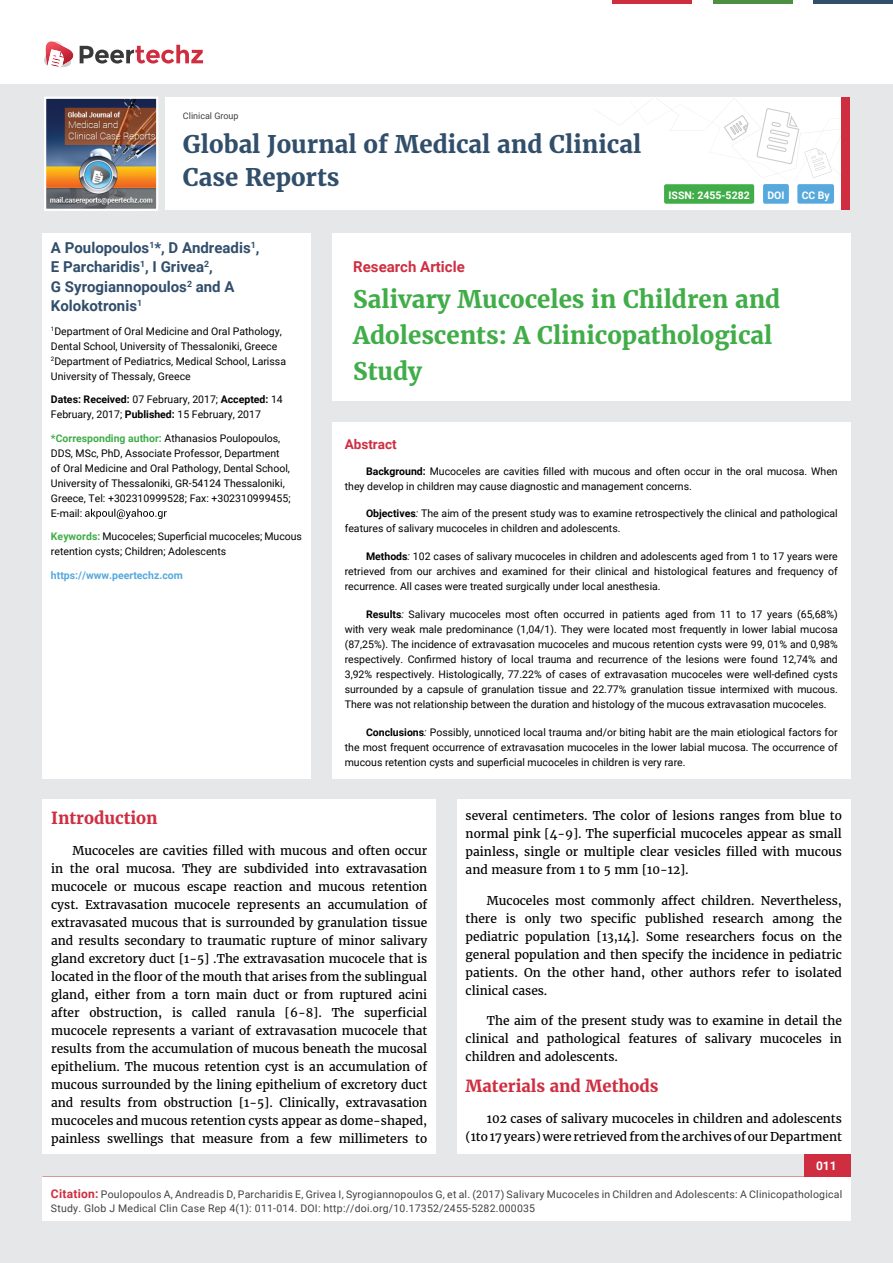
<style>
.page{position:relative;width:893px;height:1263px;background:#e6e7e8}
.page>*{position:absolute;margin:0;border:0;box-sizing:border-box;transform-origin:0 0}
.t1{font:700 24px/36px "Merriweather";color:#41ad49}
.t2{font:700 24px/33px "Merriweather";color:#314e6b}
.t3{font:700 16.5px "Merriweather";color:#cf2e41}
.t4{font:700 15px/19.5px "Roboto";color:#314e6b}
.t5{font:700 15px "Roboto";color:#cf2e41}
.t6{font:700 13.5px "Roboto";color:#cf2e41}
.t7{font:12px/18px "Merriweather";color:#000;text-align:justify}
.t8{font:700 12px "Roboto";color:#fff}
.t9{font:10.5px/15px "Roboto";color:#000}
.t10{font:10.5px/13.5px "Roboto";letter-spacing:.02em;color:#414042}
.t11{font:700 10.5px "Roboto";color:#56a8dd}
.t12{font:700 10.5px "Roboto";color:#fff}
.t13{font:9px "Roboto";color:#414042}
.s1{font-weight:700}
.s2{font-weight:700;color:#41ad49}
.s3{font-style:italic}
.s4{font-weight:700;font-size:12px;color:#cf2e41}
</style>
<div class="page">
<div style="left:165px;top:98px;width:684px;height:112px;background:#fff"></div>
<svg style="left:596px;top:99px;width:245px;height:79px"></svg>
<div style="left:841px;top:98px;width:8px;height:112px;background:#cf2e41"></div>
<img style="left:47px;top:100px;width:108px;height:108px">
<div style="left:44px;top:97px;width:114px;height:114px;border:2px solid #fff"></div>
<div style="left:0;top:0;width:893px;height:83px;background:#fff"></div>
<svg style="left:44px;top:41px;width:159px;height:27px"></svg>
<div style="left:664px;top:184px;width:90px;height:20px;background:#41ad49;border-radius:2px"></div>
<div style="left:763px;top:184px;width:26px;height:20px;background:#56a8dd;border-radius:2px"></div>
<div style="left:797px;top:184px;width:37px;height:20px;background:#56a8dd;border-radius:2px"></div>
<hr style="left:713px;top:0;width:79px;height:3px;background:#4d9041">
<hr style="left:612px;top:0;width:80px;height:3px;background:#cf2e41">
<hr style="left:813px;top:0;width:80px;height:3px;background:#314e6b">
<div style="left:804px;top:1154px;width:46px;height:43px;background:#cf2e41"></div>
<div style="left:42px;top:1177px;width:809px;height:43px;background:#fff"></div>
<div style="left:332px;top:422px;width:518px;height:356px;background:#fff"></div>
<div style="left:332px;top:233px;width:518px;height:168px;background:#fff"></div>
<div style="left:42px;top:233px;width:269px;height:545px;background:#fff"></div>
<svg style="left:85px;top:509px;width:82px;height:10px"></svg>
<div style="left:43px;top:800px;width:393px;height:354px;background:#fff"></div>
<div style="left:457px;top:800px;width:393px;height:354px;background:#fff"></div>
<p class="t13" style="left:183px;top:111px;width:57px">Clinical Group</p>
<h1 class="t2" style="left:183px;top:128px;width:460px">Global Journal of Medical and Clinical<br>Case Reports</h1>
<p class="t12" style="left:668px;top:189px;width:83px">ISSN: 2455-5282</p>
<p class="t12" style="left:767px;top:189px;width:19px">DOI</p>
<p class="t12" style="left:802px;top:189px;width:29px">CC By</p>
<h3 class="t4" style="left:51px;top:238px;width:210px">A Poulopoulos<sup>1</sup>*, D Andreadis<sup>1</sup>,<br>E Parcharidis<sup>1</sup>, I Grivea<sup>2</sup>,<br>G Syrogiannopoulos<sup>2</sup> and A<br>Kolokotronis<sup>1</sup></h3>
<p class="t9" style="left:51px;top:324px;width:237px"><sup>1</sup>Department of Oral Medicine and Oral Pathology, Dental School, University of Thessaloniki, Greece <sup>2</sup>Department of Pediatrics, Medical School, Larissa University of Thessaly, Greece</p>
<p class="t9" style="left:51px;top:392px;width:233px"><span class="s1">Dates: Received:</span> 07 February, 2017; <span class="s1">Accepted:</span> 14<br>February, 2017; <span class="s1">Published:</span> 15 February, 2017</p>
<p class="t9" style="left:51px;top:431px;width:241px"><span class="s2">*Corresponding author:</span> Athanasios Poulopoulos, DDS, MSc, PhD, Associate Professor, Department of Oral Medicine and Oral Pathology, Dental School, University of Thessaloniki, GR-54124 Thessaloniki, Greece, Tel: +302310999528; Fax: +302310999455; E-mail:</p>
<p class="t9" style="left:51px;top:529px;width:253px"><span class="s2">Keywords:</span> Mucoceles; Superficial mucoceles; Mucous retention cysts; Children; Adolescents</p>
<p class="t11" style="left:51px;top:569px;width:133px">https://www.peertechz.com</p>
<h3 class="t5" style="left:353px;top:258px;width:113px">Research Article</h3>
<h1 class="t1" style="left:353px;top:281px;width:429px">Salivary Mucoceles in Children and<br>Adolescents: A Clinicopathological<br>Study</h1>
<p class="t6" style="left:345px;top:436px;width:53px">Abstract</p>
<p class="t9" style="left:345px;top:463px;width:494px;text-indent:21px"><span class="s1">Background:</span> Mucoceles are cavities filled with mucous and often occur in the oral mucosa. When they develop in children may cause diagnostic and management concerns.</p>
<p class="t9" style="left:345px;top:506px;width:494px;text-indent:21px"><span class="s1">Objectives</span><span class="s3">:</span> The aim of the present study was to examine retrospectively the clinical and pathological features of salivary mucoceles in children and adolescents.</p>
<p class="t9" style="left:345px;top:549px;width:494px;text-align:justify;text-indent:21px"><span class="s1">Methods</span><span class="s3">:</span> 102 cases of salivary mucoceles in children and adolescents aged from 1 to 17 years were retrieved from our archives and examined for their clinical and histological features and frequency of recurrence. All cases were treated surgically under local anesthesia.</p>
<p class="t9" style="left:345px;top:607px;width:495px;text-align:justify;text-indent:21px"><span class="s1">Results</span><span class="s3">:</span> Salivary mucoceles most often occurred in patients aged from 11 to 17 years (65,68%) with very weak male predominance (1,04/1). They were located most frequently in lower labial mucosa (87,25%). The incidence of extravasation mucoceles and mucous retention cysts were 99, 01% and 0,98% respectively. Confirmed history of local trauma and recurrence of the lesions were found 12,74% and 3,92% respectively. Histologically, 77.22% of cases of extravasation mucoceles were well-defined cysts surrounded by a capsule of granulation tissue and 22.77% granulation tissue intermixed with mucous.<br>There was not relationship between the duration and histology of the mucous extravasation mucoceles.</p>
<p class="t9" style="left:345px;top:724px;width:494px;text-align:justify;text-indent:21px"><span class="s1">Conclusions</span><span class="s3">:</span> Possibly, unnoticed local trauma and/or biting habit are the main etiological factors for the most frequent occurrence of extravasation mucoceles in the lower labial mucosa. The occurrence of mucous retention cysts and superficial mucoceles in children is very rare.</p>
<h2 class="t3" style="left:51px;top:808px;width:108px">Introduction</h2>
<p class="t7" style="left:51px;top:842px;width:378px;text-indent:21px">Mucoceles are cavities filled with mucous and often occur in the oral mucosa. They are subdivided into extravasation mucocele or mucous escape reaction and mucous retention cyst. Extravasation mucocele represents an accumulation of extravasated mucous that is surrounded by granulation tissue and results secondary to traumatic rupture of minor salivary gland excretory duct [1-5] .The extravasation mucocele that is located in the floor of the mouth that arises from the sublingual gland, either from a torn main duct or from ruptured acini after obstruction, is called ranula [6-8]. The superficial mucocele represents a variant of extravasation mucocele that results from the accumulation of mucous beneath the mucosal epithelium. The mucous retention cyst is an accumulation of mucous surrounded by the lining epithelium of excretory duct and results from obstruction [1-5]. Clinically, extravasation mucoceles and mucous retention cysts appear as dome-shaped, painless swellings that measure from a few millimeters to</p>
<p class="t7" style="left:466px;top:807px;width:378px">several centimeters. The color of lesions ranges from blue to normal pink [4-9]. The superficial mucoceles appear as small painless, single or multiple clear vesicles filled with mucous and measure from 1 to 5 mm [10-12].</p>
<p class="t7" style="left:466px;top:891px;width:378px;text-indent:21px">Mucoceles most commonly affect children. Nevertheless, there is only two specific published research among the pediatric population [13,14]. Some researchers focus on the general population and then specify the incidence in pediatric patients. On the other hand, other authors refer to isolated clinical cases.</p>
<p class="t7" style="left:466px;top:1012px;width:378px;text-indent:21px">The aim of the present study was to examine in detail the clinical and pathological features of salivary mucoceles in children and adolescents.</p>
<h2 class="t3" style="left:466px;top:1076px;width:195px">Materials and Methods</h2>
<p class="t7" style="left:466px;top:1110px;width:378px;text-align:right">102 cases of salivary mucoceles in children and adolescents (1to 17 years) were retrieved from the archives of our Department</p>
<p class="t8" style="left:816px;top:1159px;width:22px">011</p>
<p class="t10" style="left:51px;top:1188px;width:793px"><span class="s4">Citation:</span> Poulopoulos A, Andreadis D, Parcharidis E, Grivea I, Syrogiannopoulos G, et al. (2017) Salivary Mucoceles in Children and Adolescents: A Clinicopathological<br>Study. Glob J Medical Clin Case Rep 4(1): 011-014. DOI: http://doi.org/10.17352/2455-5282.000035</p>
</div>
